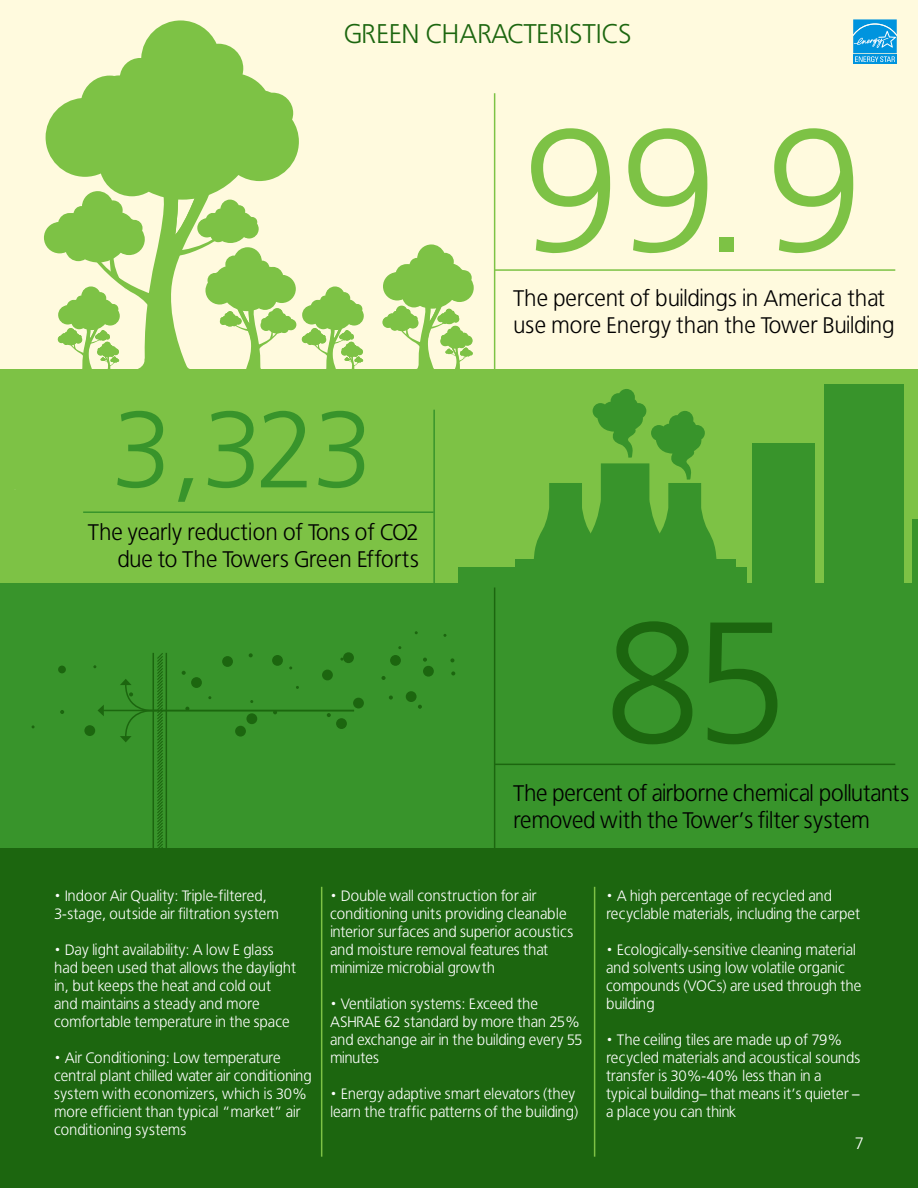
<style>
.page{position:relative;width:918px;height:1188px;background:#fff}
.page>*{position:absolute;margin:0;border:0;box-sizing:border-box;transform-origin:0 0}
.t1{font:174.9px "Bastardus Sans";color:#7dc245}
.t2{font:172.5px "Bastardus Sans";color:#1c660f}
.t3{font:108.45px "Bastardus Sans";color:#38942b}
.t4{font:27px "Bastardus Sans";letter-spacing:-.03em;color:#1c660f}
.t5{font:22.5px/27px "Bastardus Sans";letter-spacing:-.01em;color:#000}
.t6{font:16.5px "Bastardus Sans";color:#fff}
.t7{font:15px/18px "Bastardus Sans";color:#fff}
</style>
<div class="page">
<div style="left:0;top:0;width:918px;height:1053px;background:#fffade"></div>
<div style="left:0;top:369px;width:918px;height:684px;background:#7dc245"></div>
<div style="left:0;top:583px;width:918px;height:469px;background:#38942b"></div>
<div style="left:0;top:849px;width:918px;height:339px;background:#1c660f"></div>
<svg style="left:382px;top:244px;width:92px;height:125px"></svg>
<svg style="left:44px;top:23px;width:320px;height:346px"></svg>
<div style="left:458px;top:567px;width:289px;height:33px;background:#38942b"></div>
<div style="left:515px;top:559px;width:220px;height:17px;background:#38942b"></div>
<svg style="left:534px;top:389px;width:183px;height:170px"></svg>
<div style="left:752px;top:443px;width:63px;height:147px;background:#38942b"></div>
<div style="left:912px;top:519px;width:6px;height:71px;background:#38942b"></div>
<div style="left:824px;top:384px;width:79px;height:206px;background:#38942b"></div>
<hr style="left:494px;top:93px;width:1px;height:277px;background:#7dc245">
<hr style="left:495px;top:269px;width:400px;height:2px;background:#7dc245">
<hr style="left:433px;top:410px;width:2px;height:177px;background:#38942b">
<hr style="left:83px;top:511px;width:351px;height:2px;background:#38942b">
<hr style="left:494px;top:588px;width:1px;height:276px;background:#1c660f">
<hr style="left:495px;top:764px;width:400px;height:1px;background:#1c660f">
<div style="left:58px;top:666px;width:8px;height:7px;background:#1c660f;border-radius:50%"></div>
<div style="left:353px;top:698px;width:11px;height:10px;background:#1c660f;border-radius:50%"></div>
<div style="left:406px;top:691px;width:11px;height:11px;background:#1c660f;border-radius:50%"></div>
<div style="left:84px;top:725px;width:11px;height:11px;background:#1c660f;border-radius:50%"></div>
<div style="left:390px;top:655px;width:11px;height:11px;background:#1c660f;border-radius:50%"></div>
<div style="left:423px;top:666px;width:11px;height:11px;background:#1c660f;border-radius:50%"></div>
<svg style="left:418px;top:705px;width:4px;height:4px"></svg>
<svg style="left:389px;top:696px;width:4px;height:4px"></svg>
<svg style="left:382px;top:676px;width:4px;height:4px"></svg>
<svg style="left:60px;top:710px;width:4px;height:4px"></svg>
<svg style="left:423px;top:658px;width:4px;height:4px"></svg>
<svg style="left:450px;top:658px;width:4px;height:4px"></svg>
<svg style="left:451px;top:671px;width:4px;height:4px"></svg>
<svg style="left:120px;top:652px;width:236px;height:197px"></svg>
<hr style="left:103px;top:710px;width:54px;height:1px;background:#1c660f">
<svg style="left:98px;top:705px;width:6px;height:11px"></svg>
<hr style="left:321px;top:887px;width:1px;height:270px;background:#7dc245">
<hr style="left:594px;top:887px;width:1px;height:270px;background:#7dc245">
<div style="left:853px;top:54px;width:44px;height:10px;background:#0094de"></div>
<svg style="left:853px;top:19px;width:44px;height:43px;background:#2fa7e2"></svg>
<h3 class="t4" style="left:343px;top:18px;width:290px">GREEN CHARACTERISTICS</h3>
<h1 class="t1" style="left:523px;top:90px;width:342px">99.9</h1>
<h3 class="t3" style="left:112px;top:387px;width:263px">3,323</h3>
<h3 class="t5" style="left:88px;top:518px;width:333px;text-align:right">The yearly reduction of Tons of CO2 due to The Towers Green Efforts</h3>
<h3 class="t5" style="left:513px;top:285px;width:383px">The percent of buildings in America that use more Energy than the Tower Building</h3>
<h2 class="t2" style="left:605px;top:584px;width:186px">85</h2>
<h3 class="t5" style="left:513px;top:779px;width:398px">The percent of airborne chemical pollutants removed with the Tower’s filter system</h3>
<p class="t7" style="left:54px;top:886px;width:226px">• Indoor Air Quality: Triple-filtered,<br>3-stage, outside air filtration system</p>
<p class="t7" style="left:54px;top:940px;width:244px">• Day light availability: A low E glass had been used that allows the daylight in, but keeps the heat and cold out and maintains a steady and more comfortable temperature in the space</p>
<p class="t7" style="left:54px;top:1048px;width:259px">• Air Conditioning: Low temperature central plant chilled water air conditioning system with economizers, which is 30% more efficient than typical “market” air conditioning systems</p>
<p class="t7" style="left:330px;top:886px;width:245px">• Double wall construction for air conditioning units providing cleanable interior surfaces and superior acoustics and moisture removal features that minimize microbial growth</p>
<p class="t7" style="left:330px;top:994px;width:254px">• Ventilation systems: Exceed the<br>ASHRAE 62 standard by more than 25% and exchange air in the building every 55 minutes</p>
<p class="t7" style="left:330px;top:1084px;width:250px">• Energy adaptive smart elevators (they learn the traffic patterns of the building)</p>
<p class="t7" style="left:606px;top:886px;width:256px">• A high percentage of recycled and recyclable materials, including the carpet</p>
<p class="t7" style="left:606px;top:940px;width:257px">• Ecologically-sensitive cleaning material and solvents using low volatile organic compounds (VOCs) are used through the building</p>
<p class="t7" style="left:606px;top:1030px;width:256px">• The ceiling tiles are made up of 79% recycled materials and acoustical sounds transfer is 30%-40% less than in a typical building– that means it’s quieter – a place you can think</p>
<p class="t6" style="left:855px;top:1134px;width:11px">7</p>
</div>
